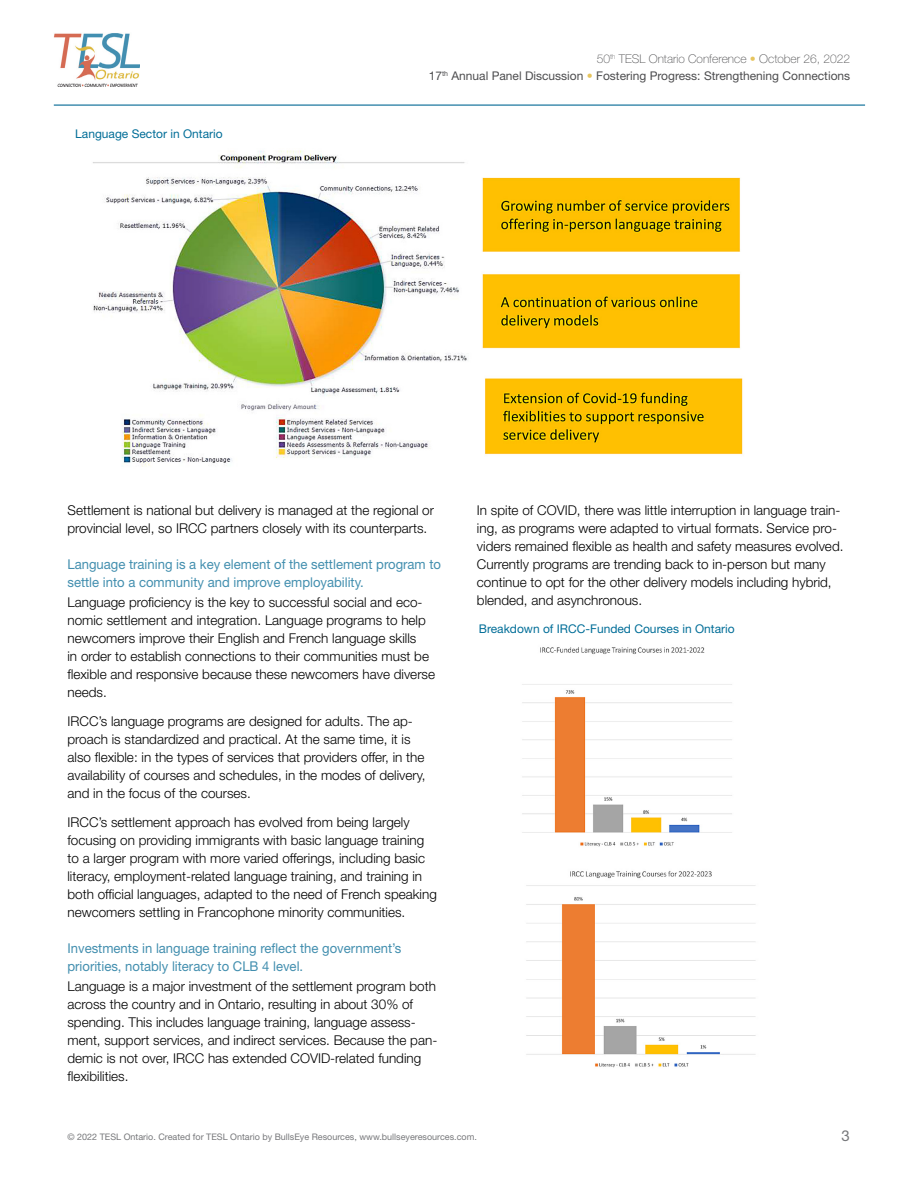
<style>
.page{position:relative;width:918px;height:1188px;background:#fff}
.page>*{position:absolute;margin:0;border:0;box-sizing:border-box;transform-origin:0 0}
.t1{font:15px "Helvetica Neue LT Std";color:#77787b}
.t2{font:300 13.5px/18px "Helvetica Neue LT Std";color:#000}
.t3{font:13.5px/18px "Helvetica Neue LT Std";color:#438faf}
.t4{font:12px/16.5px "Helvetica Neue LT Std";color:#4d4d4f;text-align:right}
.t5{font:12px "Helvetica Neue LT Std";color:#026e98}
.t6{font:9px "Helvetica Neue LT Std";color:#77787b}
.s1{font-weight:100}
.s2{font-weight:100;color:#e6c45d}
</style>
<div class="page">
<img style="left:54px;top:33px;width:85px;height:54px">
<hr style="left:54px;top:104px;width:811px;height:2px;background:#438faf">
<img style="left:93px;top:150px;width:650px;height:317px">
<img style="left:522px;top:647px;width:210px;height:200px">
<img style="left:526px;top:871px;width:230px;height:197px">
<p class="t5" style="left:75px;top:127px;width:149px">Language Sector in Ontario</p>
<p class="t4" style="left:429px;top:51px;width:423px"><span class="s1">50</span><sup>th</sup> <span class="s1">TESL Ontario Conference</span> <span class="s2">•</span> <span class="s1">October 26, 2022<br></span>17<sup>th</sup> Annual Panel Discussion <span class="s2">•</span> Fostering Progress: Strengthening Connections</p>
<p class="t2" style="left:68px;top:501px;width:368px">Settlement is national but delivery is managed at the regional or provincial level, so IRCC partners closely with its counterparts.</p>
<p class="t3" style="left:68px;top:555px;width:375px">Language training is a key element of the settlement program to settle into a community and improve employability.</p>
<p class="t2" style="left:68px;top:593px;width:369px">Language proficiency is the key to successful social and eco&shy;nomic settlement and integration. Language programs to help newcomers improve their English and French language skills<br>in order to establish connections to their communities must be flexible and responsive because these newcomers have diverse needs.</p>
<p class="t2" style="left:68px;top:712px;width:360px">IRCC’s language programs are designed for adults. The ap&shy;proach is standardized and practical. At the same time, it is also flexible: in the types of services that providers offer, in the availability of courses and schedules, in the modes of delivery, and in the focus of the courses.</p>
<p class="t2" style="left:68px;top:813px;width:371px">IRCC’s settlement approach has evolved from being largely focusing on providing immigrants with basic language training to a larger program with more varied offerings, including basic literacy, employment-related language training, and training in both official languages, adapted to the need of French speaking newcomers settling in Francophone minority communities.</p>
<p class="t3" style="left:68px;top:939px;width:336px">Investments in language training reflect the government’s priorities, notably literacy to CLB 4 level.</p>
<p class="t2" style="left:68px;top:977px;width:371px">Language is a major investment of the settlement program both across the country and in Ontario, resulting in about 30% of spending. This includes language training, language assess&shy;ment, support services, and indirect services. Because the pan&shy;demic is not over, IRCC has extended COVID-related funding flexibilities.</p>
<p class="t2" style="left:477px;top:501px;width:368px">In spite of COVID, there was little interruption in language train&shy;ing, as programs were adapted to virtual formats. Service pro&shy;viders remained flexible as health and safety measures evolved.<br>Currently programs are trending back to in-person but many continue to opt for the other delivery models including hybrid, blended, and asynchronous.</p>
<p class="t5" style="left:479px;top:621px;width:257px">Breakdown of IRCC-Funded Courses in Ontario</p>
<p class="t6" style="left:68px;top:1132px;width:411px">© 2022 TESL Ontario. Created for TESL Ontario by BullsEye Resources, www.bullseyeresources.com.</p>
<p class="t1" style="left:842px;top:1127px;width:10px">3</p>
</div>
